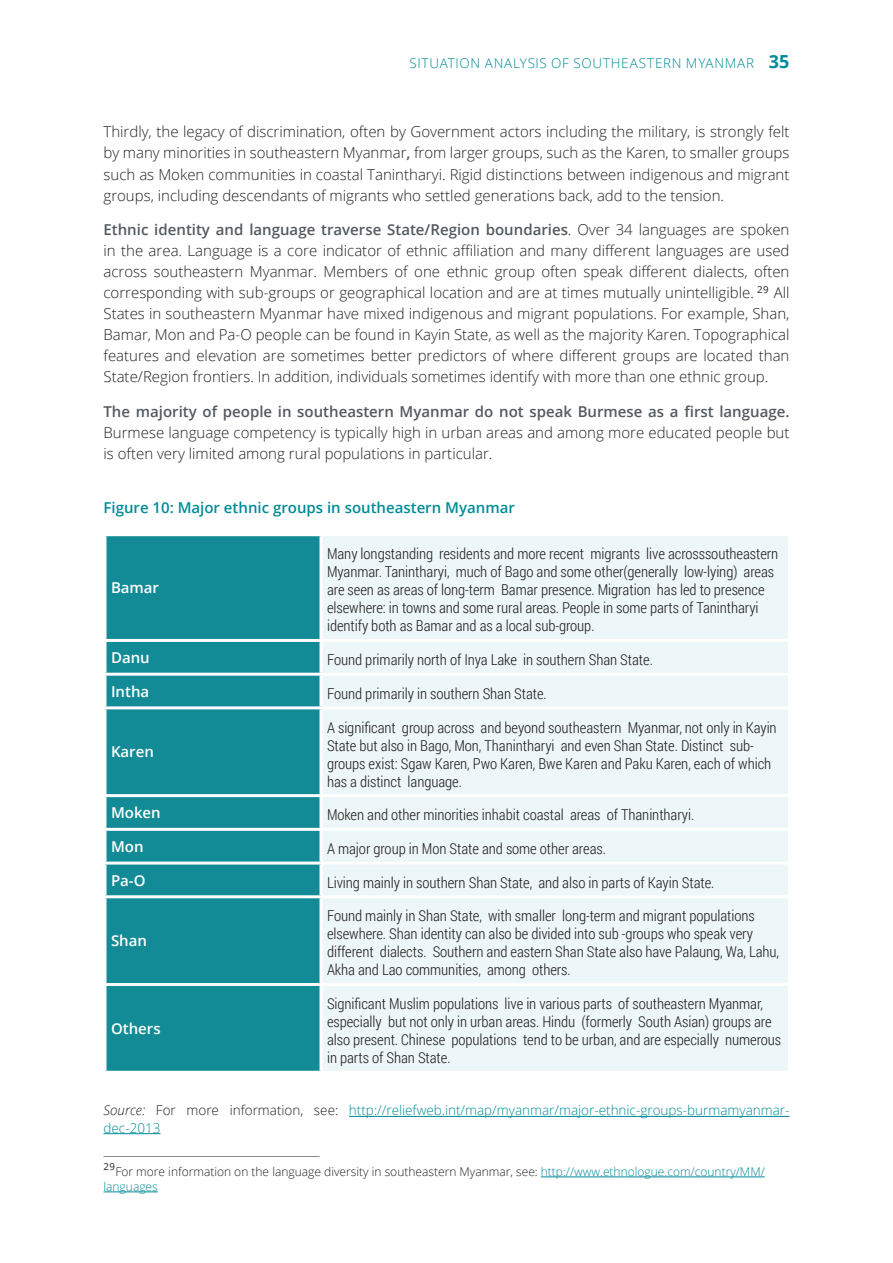
<style>
.page{position:relative;width:893px;height:1263px;background:#fff}
.page>*{position:absolute;margin:0;border:0;box-sizing:border-box;transform-origin:0 0}
.t1{font:300 15px/18px "Roboto Condensed";letter-spacing:-.005em;color:#231f20}
.t2{font:300 15px/21px "Open Sans";color:#231f20;text-align:justify}
.t3{font:600 15px "Open Sans";color:#535960}
.t4{font:600 15px "Open Sans";color:#008b98}
.t5{font:600 15px "Open Sans";color:#fff}
.t6{font:300 13.5px/17.2px "Open Sans";color:#008b98}
.t7{font:300 13.5px "Open Sans";letter-spacing:.05em;color:#008b98}
.t8{font:300 12px/15px "Open Sans";color:#231f20}
.t9{font:9.6px "Open Sans";color:#231f20}
.s1{font-weight:700;font-size:18px}
.s2{font-weight:600;color:#535960}
.s3{font-style:italic;color:#231f20}
.s4{color:#231f20}
.s5{color:#008b98}
</style>
<div class="page">
<hr style="left:349px;top:1116px;width:440px;height:1px;background:#008b98">
<hr style="left:104px;top:1133px;width:57px;height:1px;background:#008b98">
<div style="left:106px;top:536px;width:214px;height:535px;background:#138b96"></div>
<div style="left:323px;top:536px;width:465px;height:535px;background:#edf6f8"></div>
<hr style="left:104px;top:639px;width:217px;height:3px;background:#fff">
<hr style="left:321px;top:639px;width:470px;height:3px;background:#fff">
<hr style="left:104px;top:673px;width:217px;height:3px;background:#fff">
<hr style="left:321px;top:673px;width:470px;height:3px;background:#fff">
<hr style="left:104px;top:706px;width:217px;height:3px;background:#fff">
<hr style="left:321px;top:706px;width:470px;height:3px;background:#fff">
<hr style="left:104px;top:794px;width:217px;height:3px;background:#fff">
<hr style="left:321px;top:794px;width:470px;height:3px;background:#fff">
<hr style="left:104px;top:828px;width:217px;height:3px;background:#fff">
<hr style="left:321px;top:828px;width:470px;height:3px;background:#fff">
<hr style="left:104px;top:861px;width:217px;height:3px;background:#fff">
<hr style="left:321px;top:861px;width:470px;height:3px;background:#fff">
<hr style="left:104px;top:895px;width:217px;height:3px;background:#fff">
<hr style="left:321px;top:895px;width:470px;height:3px;background:#fff">
<hr style="left:104px;top:983px;width:217px;height:3px;background:#fff">
<hr style="left:321px;top:983px;width:470px;height:3px;background:#fff">
<hr style="left:104px;top:1156px;width:216px;height:1px;background:#89898e">
<hr style="left:541px;top:1176px;width:224px;height:1px;background:#008b98">
<hr style="left:104px;top:1191px;width:54px;height:1px;background:#008b98">
<p class="t7" style="left:409px;top:54px;width:381px">SITUATION ANALYSIS OF SOUTHEASTERN MYANMAR <span class="s1">35</span></p>
<p class="t2" style="left:104px;top:121px;width:687px">Thirdly, the legacy of discrimination, often by Government actors including the military, is strongly felt by many minorities in southeastern Myanmar<span class="s2">,</span> from larger groups, such as the Karen, to smaller groups such as Moken communities in coastal Tanintharyi. Rigid distinctions between indigenous and migrant groups, including descendants of migrants who settled generations back, add to the tension.</p>
<p class="t2" style="left:103px;top:219px;width:687px"><span class="s2">Ethnic identity and language traverse State/Region boundaries</span>. Over 34 languages are spoken in the area. Language is a core indicator of ethnic affiliation and many different languages are used across southeastern Myanmar. Members of one ethnic group often speak different dialects, often corresponding with sub-groups or geographical location and are at times mutually unintelligible. <sup>29</sup> All States in southeastern Myanmar have mixed indigenous and migrant populations. For example, Shan, Bamar, Mon and Pa-O people can be found in Kayin State, as well as the majority Karen. Topographical features and elevation are sometimes better predictors of where different groups are located than State/Region frontiers. In addition, individuals sometimes identify with more than one ethnic group.</p>
<p class="t3" style="left:103px;top:401px;width:687px">The majority of people in southeastern Myanmar do not speak Burmese as a first language.</p>
<p class="t2" style="left:103px;top:421px;width:687px">Burmese language competency is typically high in urban areas and among more educated people but is often very limited among rural populations in particular.</p>
<p class="t4" style="left:103px;top:497px;width:413px">Figure 10: Major ethnic groups in southeastern Myanmar</p>
<p class="t5" style="left:111px;top:578px;width:50px">Bamar</p>
<p class="t1" style="left:327px;top:545px;width:453px">Many longstanding residents and more recent migrants live acrosssoutheastern Myanmar. Tanintharyi, much of Bago and some other(generally low-lying) areas are seen as areas of long-term Bamar presence. Migration has led to presence elsewhere: in towns and some rural areas. People in some parts of Tanintharyi identify both as Bamar and as a local sub-group.</p>
<p class="t5" style="left:111px;top:647px;width:40px">Danu</p>
<p class="t1" style="left:327px;top:650px;width:327px">Found primarily north of Inya Lake in southern Shan State.</p>
<p class="t5" style="left:111px;top:681px;width:40px">Intha</p>
<p class="t1" style="left:327px;top:684px;width:221px">Found primarily in southern Shan State.</p>
<p class="t5" style="left:111px;top:742px;width:44px">Karen</p>
<p class="t1" style="left:327px;top:718px;width:451px">A significant group across and beyond southeastern Myanmar, not only in Kayin State but also in Bago, Mon, Thanintharyi and even Shan State. Distinct sub&shy;groups exist: Sgaw Karen, Pwo Karen, Bwe Karen and Paku Karen, each of which has a distinct language.</p>
<p class="t5" style="left:111px;top:802px;width:51px">Moken</p>
<p class="t1" style="left:327px;top:805px;width:369px">Moken and other minorities inhabit coastal areas of Thanintharyi.</p>
<p class="t5" style="left:111px;top:836px;width:34px">Mon</p>
<p class="t1" style="left:327px;top:839px;width:280px">A major group in Mon State and some other areas.</p>
<p class="t5" style="left:111px;top:870px;width:36px">Pa-O</p>
<p class="t1" style="left:327px;top:873px;width:389px">Living mainly in southern Shan State, and also in parts of Kayin State.</p>
<p class="t5" style="left:111px;top:930px;width:37px">Shan</p>
<p class="t1" style="left:327px;top:907px;width:454px">Found mainly in Shan State, with smaller long-term and migrant populations elsewhere. Shan identity can also be divided into sub -groups who speak very different dialects. Southern and eastern Shan State also have Palaung, Wa, Lahu, Akha and Lao communities, among others.</p>
<p class="t1" style="left:327px;top:994px;width:456px">Significant Muslim populations live in various parts of southeastern Myanmar, especially but not only in urban areas. Hindu (formerly South Asian) groups are also present. Chinese populations tend to be urban, and are especially numerous in parts of Shan State.</p>
<p class="t6" style="left:104px;top:1101px;width:687px"><span class="s3">Source:</span> <span class="s4">For more information, see:</span> http://reliefweb.int/map/myanmar/major-ethnic-groups-burmamyanmar&shy;dec-2013</p>
<p class="t9" style="left:104px;top:1160px;width:13px">29</p>
<p class="t8" style="left:103px;top:1164px;width:663px;text-indent:12px">For more information on the language diversity in southeastern Myanmar, see: <span class="s5">http://www.ethnologue.com/country/MM/ languages</span></p>
<p class="t5" style="left:111px;top:1018px;width:51px">Others</p>
</div>
